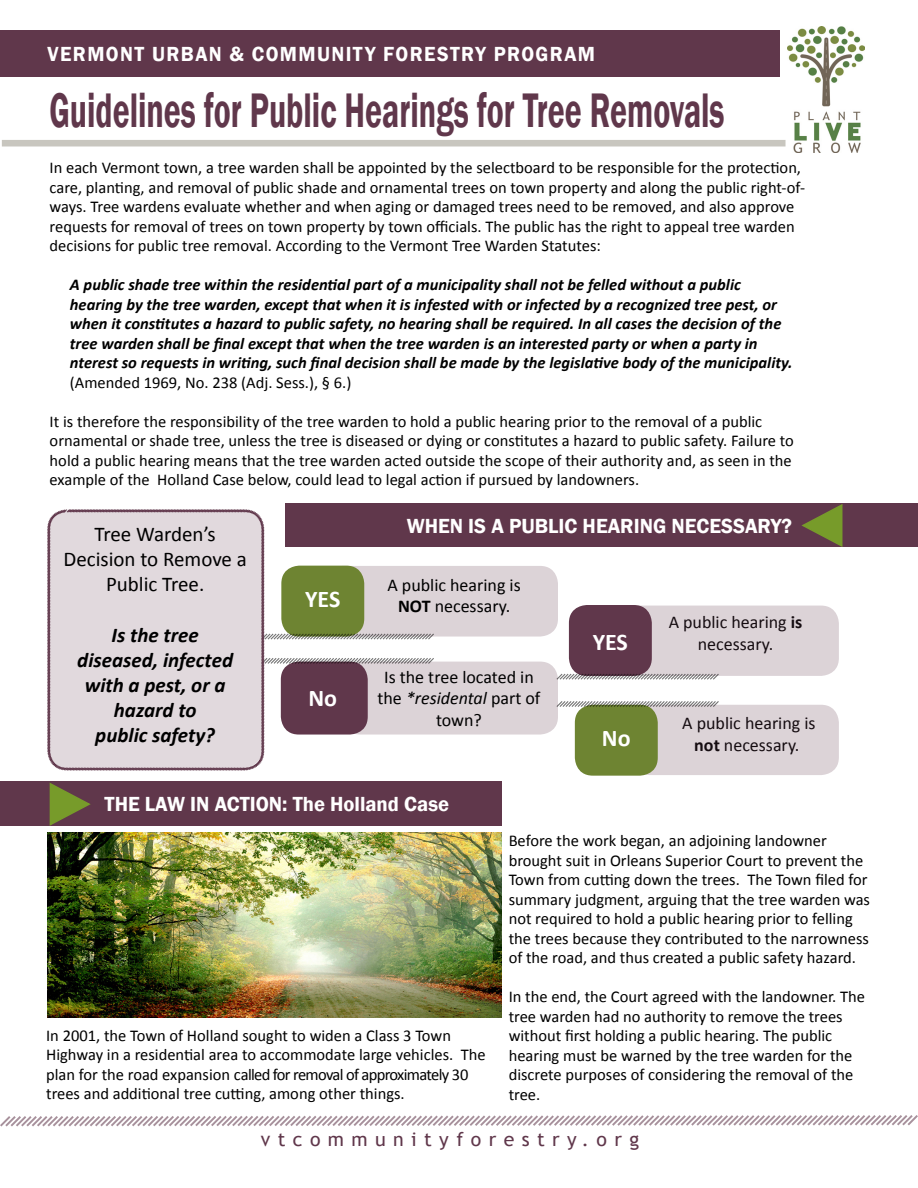
<style>
.page{position:relative;width:918px;height:1188px;background:#fff}
.page>*{position:absolute;margin:0;border:0;box-sizing:border-box;transform-origin:0 0}
.t1{font:600 49.95px "Franklin Gothic";color:#60374b;scale:.64 1}
.t2{font:700 24px "Calibri";color:#fff}
.t3{font:italic 700 21px/25.2px "Calibri";color:#000;text-align:center}
.t4{font:600 21px "Franklin Gothic";color:#fff}
.t5{font:21px/25.2px "Calibri";color:#000;text-align:center}
.t6{font:600 21px "Franklin Gothic";letter-spacing:.07em;color:#fff;scale:.95 1}
.t7{font:19.35px "Trebuchet MS";letter-spacing:.38em;color:#60374b}
.t8{font:18px/21.6px "Calibri";color:#000;text-align:center}
.t9{font:16.5px/19.5px "Calibri";color:#000}
.t10{font:italic 700 16.5px/19.5px "Calibri";color:#000}
.s1{font-weight:700}
.s2{font-style:italic}
</style>
<div class="page">
<div style="left:0;top:781px;width:501px;height:45px;background:#60374b"></div>
<div style="left:2px;top:140px;width:784px;height:7px;background:#c8c6bf"></div>
<div style="left:286px;top:504px;width:632px;height:43px;background:#60374b"></div>
<img style="left:787px;top:27px;width:78px;height:126px">
<div style="left:0;top:31px;width:780px;height:46px;background:#60374b"></div>
<svg style="left:49px;top:783px;width:42px;height:43px"></svg>
<div style="left:325px;top:566px;width:233px;height:71px;background:#dcd3d7;border-radius:18px"></div>
<div style="left:281px;top:566px;width:83px;height:71px;background:#6e8432;border-radius:18px"></div>
<svg style="left:801px;top:503px;width:42px;height:44px"></svg>
<div style="left:569px;top:605px;width:83px;height:71px;background:#60374b;border-radius:18px"></div>
<svg style="left:622px;top:606px;width:217px;height:70px;background:#ccbfc5"></svg>
<div style="left:633px;top:705px;width:206px;height:70px;background:#dcd3d7;border-radius:18px"></div>
<img style="left:48px;top:833px;width:453px;height:184px">
<div style="left:575px;top:705px;width:83px;height:71px;background:#6e8432;border-radius:18px"></div>
<svg style="left:265px;top:632px;width:170px;height:8px"></svg>
<div style="left:281px;top:662px;width:87px;height:73px;background:#60374b;border-radius:18px"></div>
<svg style="left:342px;top:662px;width:216px;height:73px;background:#cec2c7"></svg>
<svg style="left:555px;top:672px;width:165px;height:9px"></svg>
<svg style="left:555px;top:700px;width:165px;height:8px"></svg>
<svg style="left:265px;top:658px;width:170px;height:7px"></svg>
<div style="left:47px;top:509px;width:218px;height:262px;background:#e1d9dd"></div>
<svg style="left:0;top:1115px;width:918px;height:12px"></svg>
<p class="t6" style="left:48px;top:41px;width:578px">VERMONT URBAN &amp; COMMUNITY FORESTRY PROGRAM</p>
<h1 class="t1" style="left:50px;top:79px;width:1056px">Guidelines for Public Hearings for Tree Removals</h1>
<p class="t9" style="left:50px;top:158px;width:757px">In each Vermont town, a tree warden shall be appointed by the selectboard to be responsible for the protection, care, planting, and removal of public shade and ornamental trees on town property and along the public right-of&shy;ways. Tree wardens evaluate whether and when aging or damaged trees need to be removed, and also approve requests for removal of trees on town property by town officials. The public has the right to appeal tree warden decisions for public tree removal. According to the Vermont Tree Warden Statutes:</p>
<p class="t10" style="left:70px;top:275px;width:724px">A public shade tree within the residential part of a municipality shall not be felled without a public hearing by the tree warden, except that when it is infested with or infected by a recognized tree pest, or when it constitutes a hazard to public safety, no hearing shall be required. In all cases the decision of the tree warden shall be final except that when the tree warden is an interested party or when a party in nterest so requests in writing, such final decision shall be made by the legislative body of the municipality.</p>
<p class="t9" style="left:70px;top:372px;width:283px">(Amended 1969, No. 238 (Adj. Sess.), § 6.)</p>
<p class="t9" style="left:50px;top:411px;width:746px">It is therefore the responsibility of the tree warden to hold a public hearing prior to the removal of a public ornamental or shade tree, unless the tree is diseased or dying or constitutes a hazard to public safety. Failure to hold a public hearing means that the tree warden acted outside the scope of their authority and, as seen in the example of the Holland Case below, could lead to legal action if pursued by landowners.</p>
<p class="t5" style="left:64px;top:521px;width:185px">Tree Warden’s<br>Decision to Remove a<br>Public Tree.</p>
<p class="t3" style="left:77px;top:622px;width:157px">Is the tree diseased, infected with a pest, or a hazard to<br>public safety?</p>
<h2 class="t2" style="left:305px;top:584px;width:37px">YES</h2>
<h2 class="t2" style="left:308px;top:683px;width:30px">No</h2>
<p class="t4" style="left:407px;top:513px;width:387px">WHEN IS A PUBLIC HEARING NECESSARY?</p>
<p class="t8" style="left:387px;top:574px;width:135px">A public hearing is<br><span class="s1">NOT</span> necessary.</p>
<p class="t8" style="left:378px;top:666px;width:164px">Is the tree located in the <span class="s2">*residental</span> part of town?</p>
<h2 class="t2" style="left:593px;top:627px;width:37px">YES</h2>
<h2 class="t2" style="left:602px;top:723px;width:30px">No</h2>
<p class="t8" style="left:669px;top:611px;width:135px">A public hearing <span class="s1">is </span>necessary.</p>
<p class="t8" style="left:682px;top:713px;width:135px">A public hearing is <span class="s1">not</span> necessary.</p>
<p class="t4" style="left:105px;top:791px;width:346px">THE LAW IN ACTION: The Holland Case</p>
<p class="t9" style="left:46px;top:1026px;width:441px">In 2001, the Town of Holland sought to widen a Class 3 Town Highway in a residential area to accommodate large vehicles. The plan for the road expansion called for removal of approximately 30 trees and additional tree cutting, among other things.</p>
<p class="t9" style="left:509px;top:831px;width:363px">Before the work began, an adjoining landowner brought suit in Orleans Superior Court to prevent the Town from cutting down the trees. The Town filed for summary judgment, arguing that the tree warden was not required to hold a public hearing prior to felling the trees because they contributed to the narrowness of the road, and thus created a public safety hazard.</p>
<p class="t9" style="left:509px;top:987px;width:358px">In the end, the Court agreed with the landowner. The tree warden had no authority to remove the trees without first holding a public hearing. The public hearing must be warned by the tree warden for the discrete purposes of considering the removal of the tree.</p>
<p class="t7" style="left:261px;top:1128px;width:380px">vtcommunityforestry.org</p>
</div>
